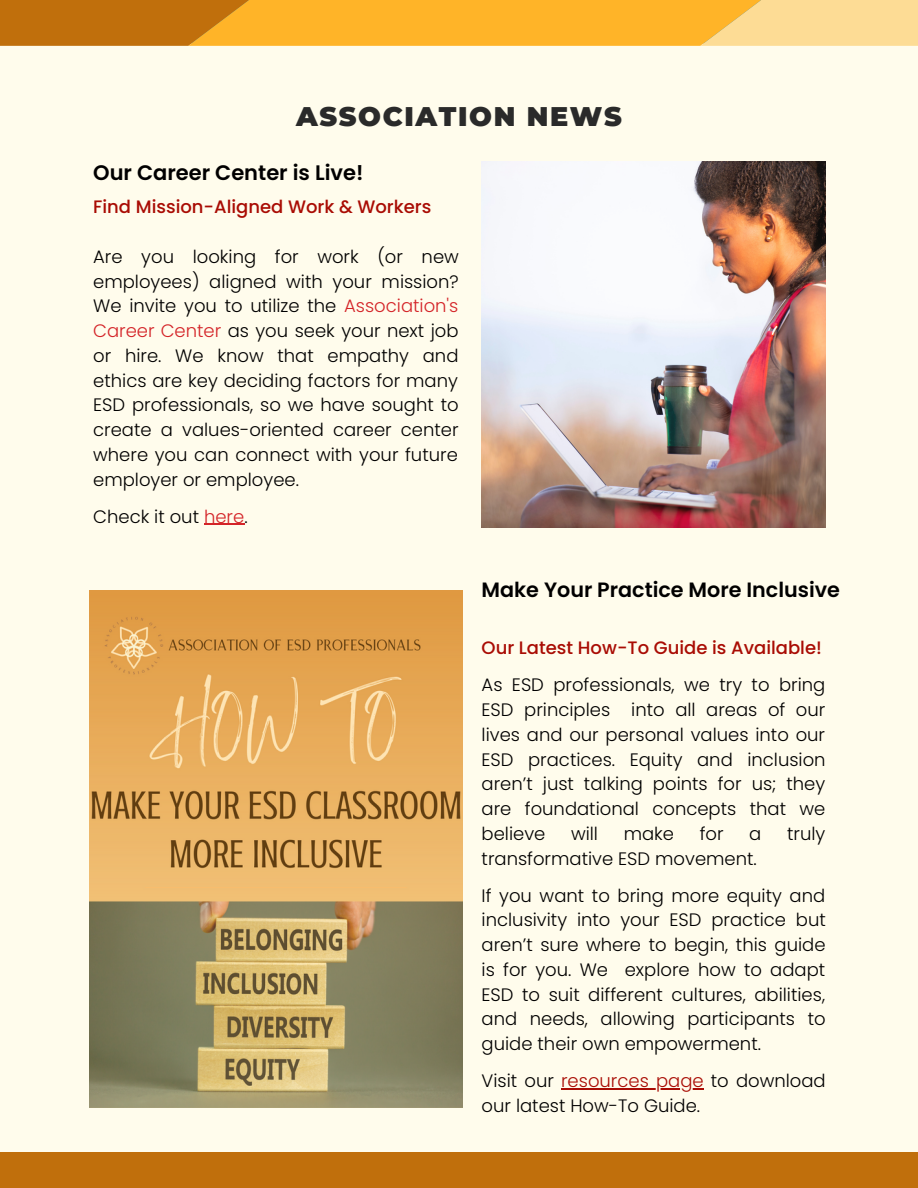
<style>
.page{position:relative;width:918px;height:1188px;background:#fffcec}
.page>*{position:absolute;margin:0;border:0;box-sizing:border-box;transform-origin:0 0}
.t1{font:900 27px "Montserrat";letter-spacing:.06em;color:#2a2a2a}
.t2{font:600 21px "Poppins";color:#000}
.t3{font:600 20.7px "Poppins";color:#000}
.t4{font:300 18px/24.8px "Poppins";color:#000;text-align:justify}
.t5{font:500 18px "Poppins";color:#a90c04}
.s1{color:#d42428}
.s2{color:#a90c04}
</style>
<div class="page">
<div style="left:0;top:1153px;width:918px;height:35px;background:#c06f0c"></div>
<img style="left:89px;top:590px;width:374px;height:518px">
<img style="left:482px;top:161px;width:344px;height:367px">
<hr style="left:204px;top:524px;width:40px;height:1px;background:#d42428">
<hr style="left:561px;top:1088px;width:143px;height:2px;background:#a90c04">
<svg style="left:0;top:0;width:918px;height:46px;background:#efab38"></svg>
<h1 class="t1" style="left:296px;top:100px;width:327px">ASSOCIATION NEWS</h1>
<p class="t2" style="left:93px;top:158px;width:272px">Our Career Center is Live!</p>
<p class="t5" style="left:93px;top:194px;width:340px">Find Mission-Aligned Work &amp; Workers</p>
<p class="t4" style="left:93px;top:244px;width:367px">Are you looking for work (or new employees) aligned with your mission?<br>We invite you to utilize the <span class="s1">Association's Career Center</span> as you seek your next job or hire. We know that empathy and ethics are key deciding factors for many ESD professionals, so we have sought to create a values-oriented career center where you can connect with your future employer or employee.</p>
<p class="t4" style="left:93px;top:504px;width:156px">Check it out <span class="s1">here</span>.</p>
<p class="t3" style="left:482px;top:575px;width:360px">Make Your Practice More Inclusive</p>
<p class="t5" style="left:482px;top:635px;width:342px">Our Latest How-To Guide is Available!</p>
<p class="t4" style="left:482px;top:673px;width:346px">As ESD professionals, we try to bring ESD principles into all areas of our lives and our personal values into our ESD practices. Equity and inclusion aren’t just talking points for us; they are foundational concepts that we believe</p>
<p class="t4" style="left:571px;top:821px;width:29px">will</p>
<p class="t4" style="left:624px;top:821px;width:52px">make</p>
<p class="t4" style="left:700px;top:821px;width:25px">for</p>
<p class="t4" style="left:749px;top:821px;width:14px">a</p>
<p class="t4" style="left:787px;top:821px;width:40px">truly</p>
<p class="t4" style="left:482px;top:840px;width:345px;line-height:37.2px">transformative ESD movement.<br>If you want to bring more equity and</p>
<p class="t4" style="left:482px;top:908px;width:346px">inclusivity into your ESD practice but aren’t sure where to begin, this guide is for you. We explore how to adapt ESD to suit different cultures, abilities, and needs, allowing participants to guide their own empowerment.</p>
<p class="t4" style="left:482px;top:1069px;width:346px">Visit our <span class="s2">resources page</span> to download our latest How-To Guide.</p>
</div>
